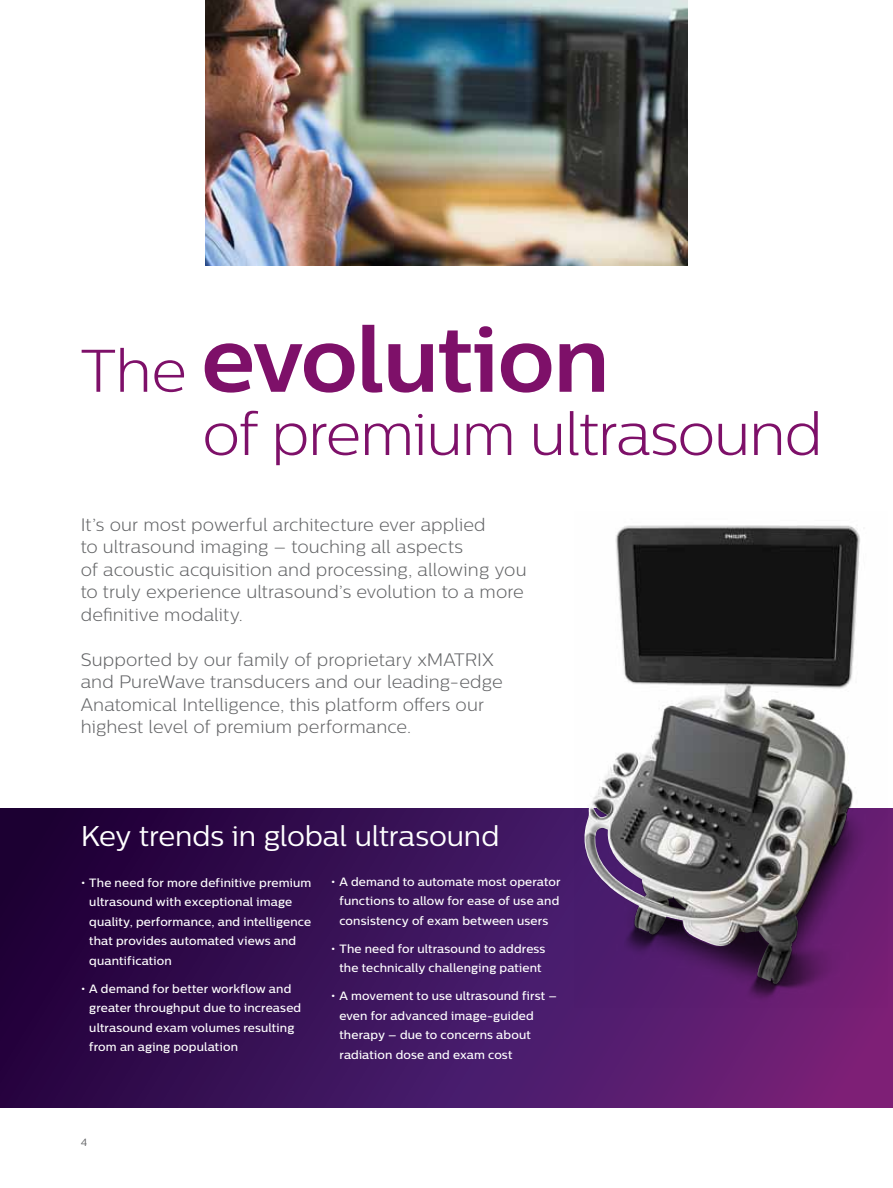
<style>
.page{position:relative;width:893px;height:1188px;background:#fff}
.page>*{position:absolute;margin:0;border:0;box-sizing:border-box;transform-origin:0 0}
.t1{font:700 91.5px "Centrale Sans";letter-spacing:-.01em;color:#7e1069}
.t2{font:300 60px "Centrale Sans";letter-spacing:-.02em;color:#7e1069}
.t3{font:28.5px "Centrale Sans";letter-spacing:-.005em;color:#fff}
.t4{font:300 18px/22.5px "Centrale Sans";letter-spacing:.005em;color:#636466}
.t5{font:500 12px/19.5px "Centrale Sans";letter-spacing:.01em;color:#fff}
.t6{font:10.5px "Centrale Sans";color:#636466}
.s1{font-weight:300;font-size:60px}
</style>
<div class="page">
<div style="left:0;top:808px;width:893px;height:299px;background:linear-gradient(to right,#19033c,#762680)"></div>
<img style="left:574px;top:525px;width:313px;height:482px">
<img style="left:584px;top:530px;width:175px;height:418px">
<img style="left:206px;top:0;width:481px;height:266px">
<h1 class="t1" style="left:81px;top:304px;width:530px"><span class="s1">The</span> evolution</h1>
<h2 class="t2" style="left:202px;top:400px;width:622px">of premium ultrasound</h2>
<h3 class="t4" style="left:81px;top:513px;width:447px">It’s our most powerful architecture ever applied<br>to ultrasound imaging – touching all aspects<br>of acoustic acquisition and processing, allowing you to truly experience ultrasound’s evolution to a more definitive modality.</h3>
<h3 class="t4" style="left:81px;top:648px;width:423px">Supported by our family of proprietary xMATRIX and PureWave transducers and our leading-edge Anatomical Intelligence, this platform offers our highest level of premium performance.</h3>
<h3 class="t3" style="left:81px;top:819px;width:420px">Key trends in global ultrasound</h3>
<p class="t5" style="left:89px;top:873px;width:224px;text-indent:-9px">• The need for more definitive premium ultrasound with exceptional image quality, performance, and intelligence that provides automated views and quantification</p>
<p class="t5" style="left:89px;top:979px;width:213px;text-indent:-9px">• A demand for better workflow and greater throughput due to increased ultrasound exam volumes resulting from an aging population</p>
<p class="t5" style="left:339px;top:872px;width:223px;text-align:justify;text-indent:-9px">• A demand to automate most operator functions to allow for ease of use and consistency of exam between users</p>
<p class="t5" style="left:331px;top:939px;width:216px;text-align:center">• The need for ultrasound to address the technically challenging patient</p>
<p class="t5" style="left:339px;top:986px;width:219px;text-indent:-9px">• A movement to use ultrasound first – even for advanced image-guided therapy – due to concerns about radiation dose and exam cost</p>
<p class="t6" style="left:81px;top:1136px;width:8px">4</p>
</div>
